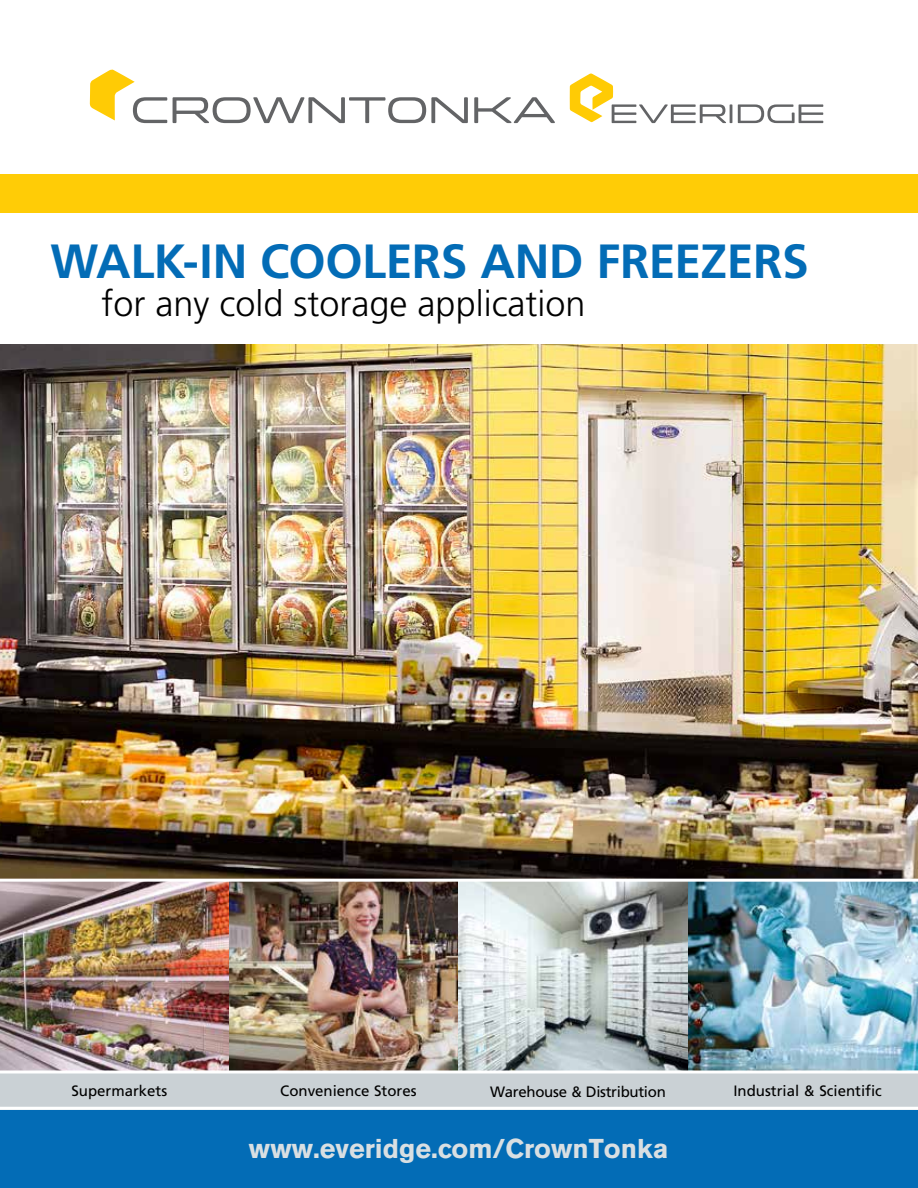
<style>
.page{position:relative;width:918px;height:1188px;background:#fff}
.page>*{position:absolute;margin:0;border:0;box-sizing:border-box;transform-origin:0 0}
.t1{font:700 48px "Frutiger";letter-spacing:-.01em;color:#036cb6}
.t2{font:300 36px "Frutiger";color:#000}
.t3{font:700 27px "Akzidenz Grotesk BE";color:#d9dfe2}
.t4{font:15px "Frutiger";color:#000}
.t5{font:15px "Frutiger";letter-spacing:-.02em;color:#000}
</style>
<div class="page">
<div style="left:0;top:174px;width:918px;height:39px;background:#ffcc06"></div>
<div style="left:0;top:1071px;width:918px;height:77px;background:#cad1d5"></div>
<div style="left:0;top:1110px;width:918px;height:78px;background:#036cb6"></div>
<img style="left:0;top:344px;width:918px;height:727px">
<hr style="left:0;top:879px;width:918px;height:3px;background:#fff">
<hr style="left:0;top:1107px;width:918px;height:3px;background:#fff">
<hr style="left:0;top:1071px;width:918px;height:3px;background:#fff">
<svg style="left:173px;top:97px;width:295px;height:26px"></svg>
<svg style="left:474px;top:97px;width:81px;height:26px"></svg>
<svg style="left:90px;top:70px;width:77px;height:53px"></svg>
<svg style="left:738px;top:104px;width:85px;height:19px"></svg>
<svg style="left:570px;top:74px;width:162px;height:49px"></svg>
<h1 class="t1" style="left:51px;top:233px;width:760px">WALK-IN COOLERS AND FREEZERS</h1>
<h2 class="t2" style="left:102px;top:283px;width:486px">for any cold storage application</h2>
<p class="t4" style="left:71px;top:1082px;width:97px">Supermarkets</p>
<p class="t4" style="left:280px;top:1082px;width:138px">Convenience Stores</p>
<p class="t5" style="left:490px;top:1083px;width:177px">Warehouse &amp; Distribution</p>
<p class="t4" style="left:733px;top:1082px;width:150px">Industrial &amp; Scientific</p>
<h3 class="t3" style="left:249px;top:1133px;width:421px">www.everidge.com/CrownTonka</h3>
</div>
